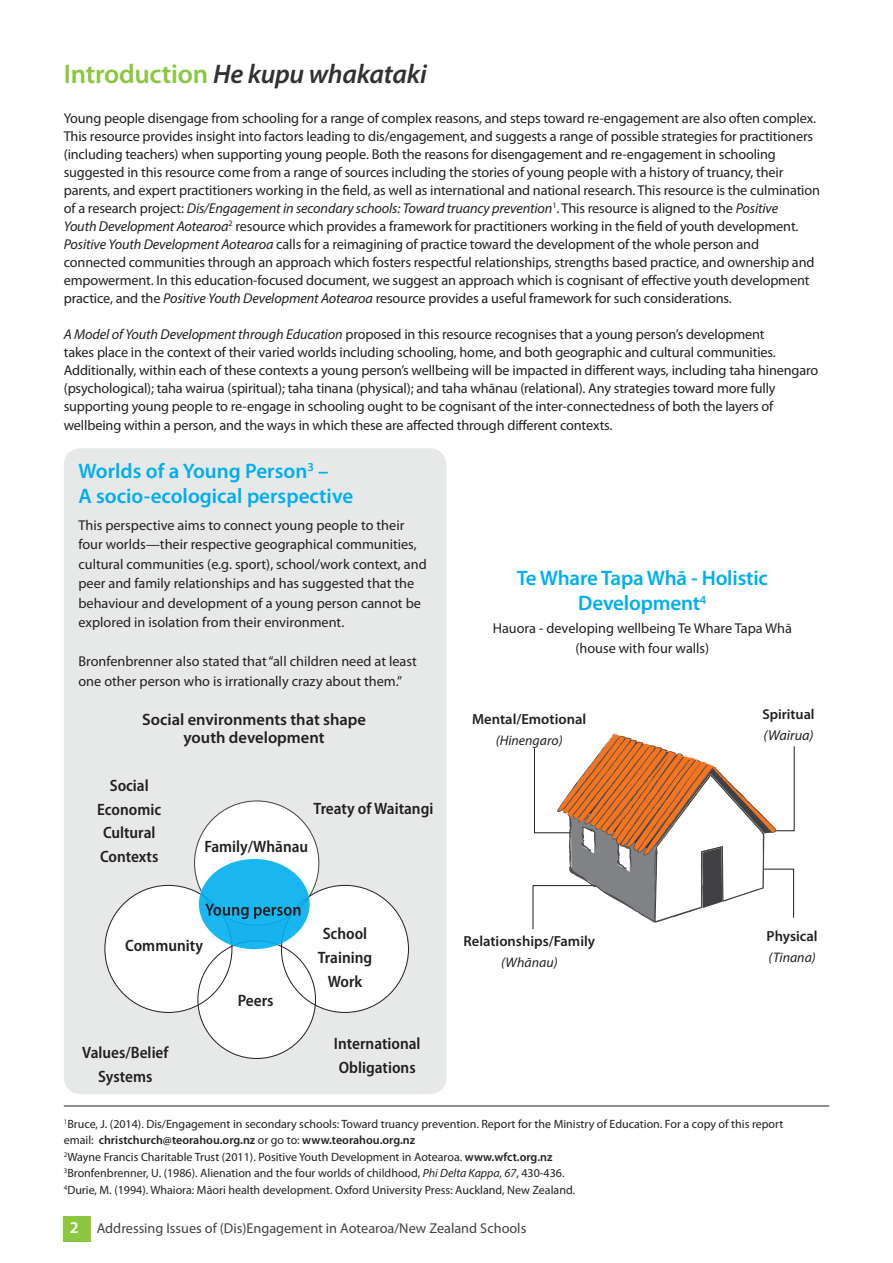
<style>
.page{position:relative;width:893px;height:1263px;background:#fff}
.page>*{position:absolute;margin:0;border:0;box-sizing:border-box;transform-origin:0 0}
.t1{font:italic 600 27px "Myriad Pro";letter-spacing:-.01em;color:#323031}
.t2{font:600 21px/25.5px "Myriad Pro";letter-spacing:-.005em;color:#00aeef}
.t3{font:600 semi-condensed 16.5px/23.7px "Myriad Pro";color:#231f20;text-align:center}
.t4{font:600 16.5px/18px "Myriad Pro";color:#231f20;text-align:center}
.t5{font:600 14.55px "Myriad Pro";color:#231f20}
.t6{font:14.25px/18px "Myriad Pro";letter-spacing:-.01em;color:#231f20}
.t7{font:14.25px "Myriad Pro";color:#414142}
.t8{font:600 14.25px "Myriad Pro";color:#231f20}
.t9{font:italic 14.25px "Myriad Pro";color:#231f20}
.t10{font:italic 13.8px "Myriad Pro";color:#231f20}
.t11{font:12px/16.5px "Myriad Pro";color:#231f20}
.s1{font-style:normal;color:#8dc73f}
.s2{font-style:italic}
.s3{font-weight:600}
.s4{font-weight:600;font-size:16.5px;color:#fff}
</style>
<div class="page">
<div style="left:64px;top:1216px;width:27px;height:25px;background:#8dc73f"></div>
<div style="left:64px;top:448px;width:382px;height:646px;background:#e7e8e8;border-radius:17px"></div>
<div style="left:198px;top:941px;width:118px;height:117px;background:#fff;border-radius:50%"></div>
<div style="left:281px;top:885px;width:127px;height:127px;background:#fff;border-radius:50%"></div>
<div style="left:105px;top:885px;width:127px;height:127px;background:#fff;border-radius:50%"></div>
<div style="left:195px;top:801px;width:124px;height:124px;background:#fff;border-radius:50%"></div>
<div style="left:199px;top:859px;width:111px;height:90px;background:#1ab6f0;border-radius:50%"></div>
<svg style="left:205px;top:904px;width:96px;height:15px"></svg>
<svg style="left:532px;top:733px;width:263px;height:197px"></svg>
<hr style="left:64px;top:1106px;width:765px;height:1px;background:#231f20">
<h1 class="t1" style="left:64px;top:57px;width:364px"><span class="s1">Introduction</span> He kupu whakataki</h1>
<p class="t6" style="left:64px;top:109px;width:758px">Young people disengage from schooling for a range of complex reasons, and steps toward re-engagement are also often complex.<br>This resource provides insight into factors leading to dis/engagement, and suggests a range of possible strategies for practitioners (including teachers) when supporting young people. Both the reasons for disengagement and re-engagement in schooling suggested in this resource come from a range of sources including the stories of young people with a history of truancy, their parents, and expert practitioners working in the field, as well as international and national research. This resource is the culmination of a research project: <span class="s2">Dis/Engagement in secondary schools: Toward truancy prevention</span><sup>1</sup>. This resource is aligned to the <span class="s2">Positive<br>Youth Development Aotearoa</span><sup>2</sup> resource which provides a framework for practitioners working in the field of youth development.<br><span class="s2">Positive Youth Development Aotearoa</span> calls for a reimagining of practice toward the development of the whole person and connected communities through an approach which fosters respectful relationships, strengths based practice, and ownership and empowerment. In this education-focused document, we suggest an approach which is cognisant of effective youth development practice, and the <span class="s2">Positive Youth Development Aotearoa</span> resource provides a useful framework for such considerations.</p>
<p class="t6" style="left:64px;top:325px;width:756px"><span class="s2">A Model of Youth Development through Education</span> proposed in this resource recognises that a young person’s development<br>takes place in the context of their varied worlds including schooling, home, and both geographic and cultural communities.<br>Additionally, within each of these contexts a young person’s wellbeing will be impacted in different ways, including taha hinengaro (psychological); taha wairua (spiritual); taha tinana (physical); and taha whānau (relational). Any strategies toward more fully supporting young people to re-engage in schooling ought to be cognisant of the inter-connectedness of both the layers of</p>
<p class="t6" style="left:64px;top:417px;width:550px">wellbeing within a person, and the ways in which these are affected through different contexts.</p>
<h2 class="t2" style="left:78px;top:458px;width:276px">Worlds of a Young Person<sup>3</sup> –<br>A socio-ecological perspective</h2>
<p class="t6" style="left:78px;top:516px;width:350px;line-height:19.5px">This perspective aims to connect young people to their four worlds—their respective geographical communities, cultural communities (e.g. sport), school/work context, and peer and family relationships and has suggested that the behaviour and development of a young person cannot be explored in isolation from their environment.</p>
<p class="t6" style="left:78px;top:652px;width:340px;line-height:19.5px">Bronfenbrenner also stated that “all children need at least one other person who is irrationally crazy about them.”</p>
<p class="t4" style="left:142px;top:711px;width:225px">Social environments that shape youth development</p>
<p class="t3" style="left:97px;top:774px;width:65px">Social<br>Economic<br>Cultural<br>Contexts</p>
<p class="t3" style="left:314px;top:797px;width:121px">Treaty of Waitangi</p>
<p class="t3" style="left:204px;top:835px;width:105px">Family/Whānau</p>
<p class="t3" style="left:125px;top:934px;width:79px">Community</p>
<p class="t3" style="left:238px;top:989px;width:37px">Peers</p>
<p class="t3" style="left:318px;top:922px;width:56px">School<br>Training<br>Work</p>
<p class="t3" style="left:82px;top:1041px;width:88px">Values/Belief<br>Systems</p>
<p class="t3" style="left:334px;top:1032px;width:88px;text-align:left">International<br>Obligations</p>
<h2 class="t2" style="left:517px;top:565px;width:253px;text-align:center">Te Whare Tapa Whā - Holistic<br>Development<sup>4</sup></h2>
<p class="t6" style="left:493px;top:619px;width:301px;line-height:19.5px;text-align:center">Hauora - developing wellbeing Te Whare Tapa Whā (house with four walls)</p>
<p class="t5" style="left:472px;top:711px;width:116px">Mental/Emotional</p>
<p class="t10" style="left:496px;top:732px;width:68px">(Hinengaro)</p>
<p class="t5" style="left:464px;top:933px;width:133px">Relationships/Family</p>
<p class="t10" style="left:501px;top:954px;width:58px">(Whānau)</p>
<p class="t8" style="left:762px;top:706px;width:54px">Spiritual</p>
<p class="t9" style="left:763px;top:726px;width:52px">(Wairua)</p>
<p class="t5" style="left:767px;top:928px;width:53px">Physical</p>
<p class="t10" style="left:768px;top:949px;width:49px">(Tinana)</p>
<p class="t11" style="left:64px;top:1116px;width:721px"><sup>1</sup>Bruce, J. (2014). Dis/Engagement in secondary schools: Toward truancy prevention. Report for the Ministry of Education. For a copy of this report email: <span class="s3">christchurch@teorahou.org.nz</span> or go to: <span class="s3">www.teorahou.org.nz<br></span><sup>2</sup>Wayne Francis Charitable Trust (2011). Positive Youth Development in Aotearoa. <span class="s3">www.wfct.org.nz<br></span><sup>3</sup>Bronfenbrenner, U. (1986). Alienation and the four worlds of childhood, <span class="s2">Phi Delta Kappa, 67</span>, 430-436.<br><sup>4</sup>Durie, M. (1994). Whaiora: Māori health development. Oxford University Press: Auckland, New Zealand.</p>
<p class="t7" style="left:70px;top:1220px;width:458px"><span class="s4">2</span> Addressing Issues of (Dis)Engagement in Aotearoa/New Zealand Schools</p>
</div>
